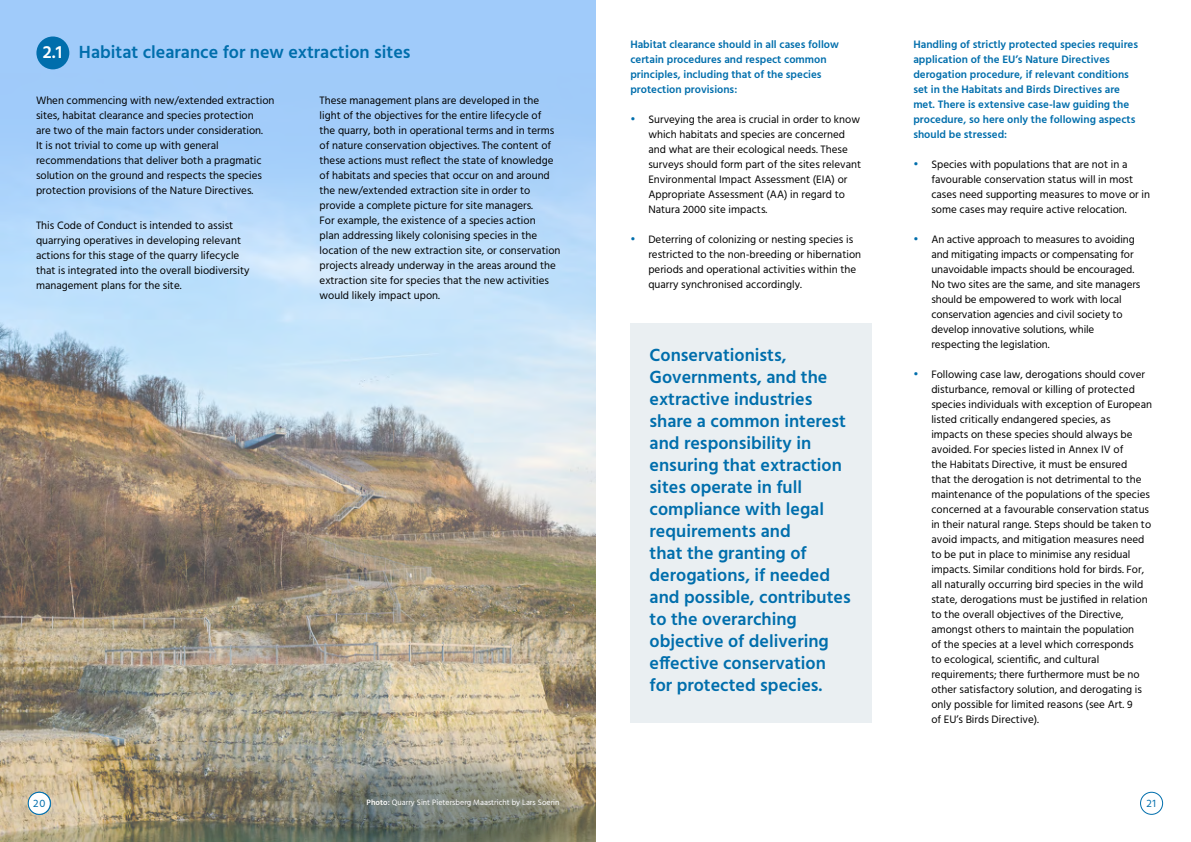
<style>
.page{position:relative;width:1191px;height:842px;background:#fff}
.page>*{position:absolute;margin:0;border:0;box-sizing:border-box;transform-origin:0 0}
.t1{font:600 18px/22px "Hind";color:#006eac}
.t2{font:11px/15px "Hind";color:#000}
.t3{font:600 11px/15px "Hind";color:#006eac}
.t4{font:11px "Hind";color:#006eac}
.t5{font:8px "Hind";color:#fff}
.s1{color:#fff}
.s2{font-weight:700;font-size:12px;color:#006eac}
.s3{font-weight:600}
</style>
<div class="page">
<div style="left:0;top:0;width:595px;height:842px;background:#a0cbfa"></div>
<img style="left:0;top:152px;width:595px;height:690px">
<div style="left:36px;top:36px;width:33px;height:33px;background:#006eac;border-radius:50%"></div>
<div style="left:630px;top:323px;width:241px;height:400px;background:#eaeff2"></div>
<div style="left:1140px;top:792px;width:23px;height:23px;border:1px solid #006eac;border-radius:50%"></div>
<div style="left:28px;top:792px;width:23px;height:22px;background:#1278af;border-radius:50%"></div>
<svg style="left:304px;top:757px;width:287px;height:85px;background:#848676"></svg>
<div style="left:28px;top:792px;width:22px;height:22px;background:#fff;border-radius:50%"></div>
<div style="left:28px;top:792px;width:23px;height:23px;border:1px solid #006eac;border-radius:50%"></div>
<h1 class="t1" style="left:43px;top:43px;width:369px"><span class="s1">2.1</span> Habitat clearance for new extraction sites</h1>
<p class="t2" style="left:36px;top:93px;width:240px">When commencing with new/extended extraction sites, habitat clearance and species protection<br>are two of the main factors under consideration.<br>It is not trivial to come up with general recommendations that deliver both a pragmatic solution on the ground and respects the species protection provisions of the Nature Directives.</p>
<p class="t2" style="left:36px;top:219px;width:215px">This Code of Conduct is intended to assist quarrying operatives in developing relevant actions for this stage of the quarry lifecycle that is integrated into the overall biodiversity management plans for the site.</p>
<p class="t2" style="left:319px;top:93px;width:242px">These management plans are developed in the light of the objectives for the entire lifecycle of<br>the quarry, both in operational terms and in terms of nature conservation objectives. The content of these actions must reflect the state of knowledge of habitats and species that occur on and around the new/extended extraction site in order to provide a complete picture for site managers.<br>For example, the existence of a species action<br>plan addressing likely colonising species in the location of the new extraction site, or conservation projects already underway in the areas around the extraction site for species that the new activities would likely impact upon.</p>
<p class="t3" style="left:630px;top:37px;width:210px">Habitat clearance should in all cases follow certain procedures and respect common principles, including that of the species protection provisions:</p>
<p class="t2" style="left:648px;top:112px;width:214px;text-indent:-18px"><span class="s2">•</span> Surveying the area is crucial in order to know which habitats and species are concerned and what are their ecological needs. These surveys should form part of the sites relevant Environmental Impact Assessment (EIA) or Appropriate Assessment (AA) in regard to Natura 2000 site impacts.</p>
<p class="t2" style="left:648px;top:232px;width:214px;text-indent:-18px"><span class="s2">•</span> Deterring of colonizing or nesting species is restricted to the non-breeding or hibernation periods and operational activities within the quarry synchronised accordingly.</p>
<p class="t1" style="left:649px;top:345px;width:203px">Conservationists,<br>Governments, and the extractive industries share a common interest and responsibility in ensuring that extraction sites operate in full compliance with legal requirements and<br>that the granting of derogations, if needed and possible, contributes to the overarching objective of delivering effective conservation for protected species.</p>
<p class="t3" style="left:913px;top:37px;width:226px">Handling of strictly protected species requires application of the EU’s Nature Directives derogation procedure, if relevant conditions set in the Habitats and Birds Directives are met. There is extensive case-law guiding the procedure, so here only the following aspects should be stressed:</p>
<p class="t2" style="left:931px;top:157px;width:220px;text-indent:-18px"><span class="s2">•</span> Species with populations that are not in a favourable conservation status will in most cases need supporting measures to move or in some cases may require active relocation.</p>
<p class="t2" style="left:931px;top:232px;width:210px;text-indent:-18px"><span class="s2">•</span> An active approach to measures to avoiding and mitigating impacts or compensating for unavoidable impacts should be encouraged.<br>No two sites are the same, and site managers should be empowered to work with local conservation agencies and civil society to develop innovative solutions, while respecting the legislation.</p>
<p class="t2" style="left:931px;top:367px;width:222px;text-indent:-18px"><span class="s2">•</span> Following case law, derogations should cover disturbance, removal or killing of protected species individuals with exception of European listed critically endangered species, as<br>impacts on these species should always be avoided. For species listed in Annex IV of<br>the Habitats Directive, it must be ensured<br>that the derogation is not detrimental to the maintenance of the populations of the species concerned at a favourable conservation status in their natural range. Steps should be taken to avoid impacts, and mitigation measures need to be put in place to minimise any residual impacts. Similar conditions hold for birds. For, all naturally occurring bird species in the wild state, derogations must be justified in relation to the overall objectives of the Directive, amongst others to maintain the population<br>of the species at a level which corresponds<br>to ecological, scientific, and cultural requirements; there furthermore must be no other satisfactory solution, and derogating is only possible for limited reasons (see Art. 9<br>of EU’s Birds Directive).</p>
<p class="t4" style="left:34px;top:796px;width:13px">02</p>
<p class="t5" style="left:367px;top:797px;width:194px"><span class="s3">Photo:</span> Quarry Sint Pietersberg Maastricht by Lars Soerin</p>
<p class="t4" style="left:1146px;top:796px;width:11px">21</p>
</div>
